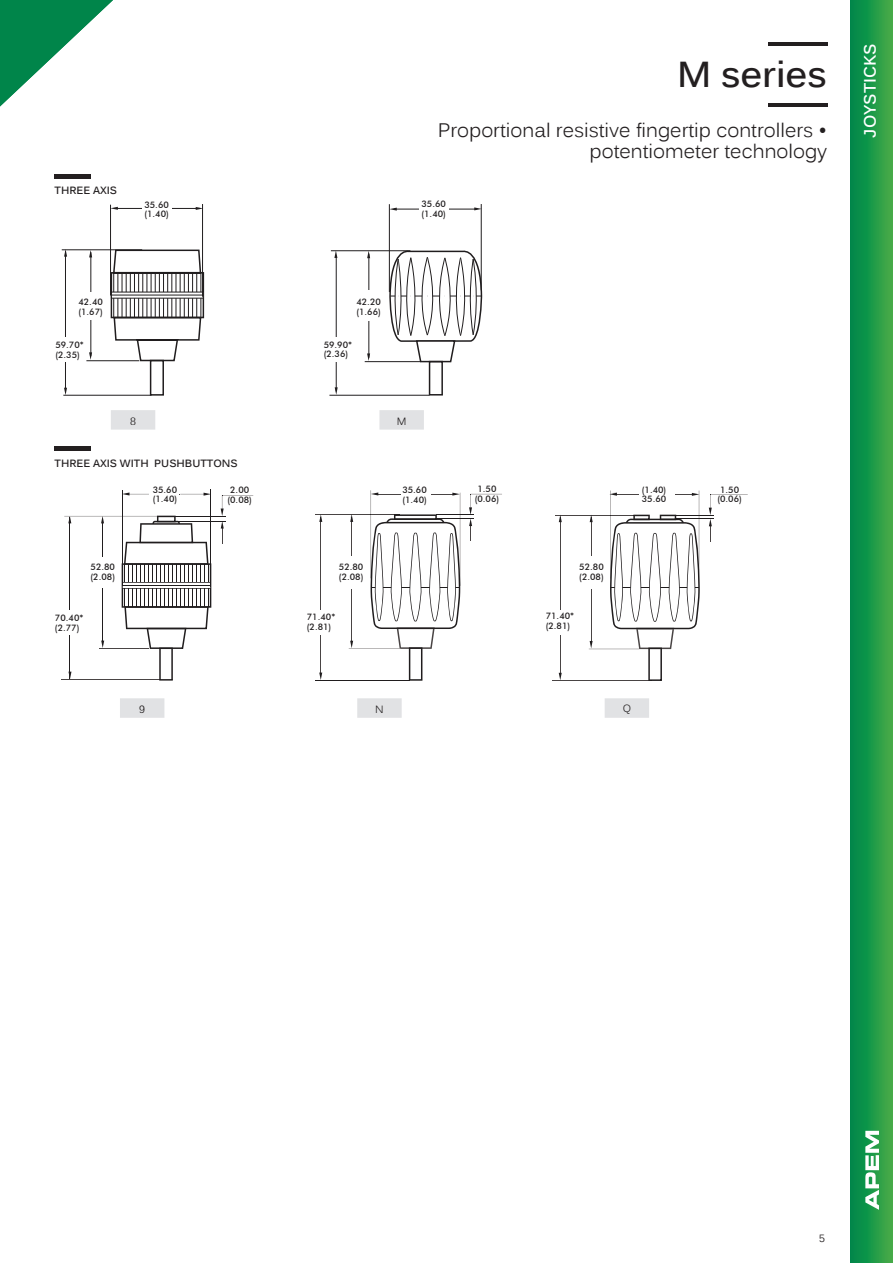
<style>
.page{position:relative;width:893px;height:1263px;background:#fff}
.page>*{position:absolute;margin:0;border:0;box-sizing:border-box;transform-origin:0 0}
.t1{font:700 36px "Kalinga";color:#231f20}
.t2{font:19.5px/21px "Kalinga";color:#231f20;text-align:right}
.t3{font:700 16.5px "Kalinga";color:#fff}
.t4{font:700 10.5px "Kalinga";color:#231f20}
.t5{font:10.5px "Kalinga";color:#231f20}
.t6{font:500 9px/9.6px "Futura BT";color:#201d1e}
</style>
<div class="page">
<hr style="left:114px;top:208px;width:86px;height:1px;background:#201d1e">
<div style="left:142px;top:205px;width:30px;height:7px;background:#fff"></div>
<hr style="left:86px;top:360px;width:53px;height:1px;background:#201d1e">
<hr style="left:63px;top:395px;width:89px;height:1px;background:#201d1e">
<hr style="left:62px;top:250px;width:80px;height:1px;background:#201d1e">
<hr style="left:91px;top:252px;width:1px;height:104px;background:#201d1e">
<div style="left:83px;top:292px;width:17px;height:28px;background:#fff"></div>
<hr style="left:65px;top:251px;width:1px;height:141px;background:#201d1e">
<hr style="left:202px;top:204px;width:1px;height:93px;background:#201d1e">
<hr style="left:110px;top:205px;width:1px;height:90px;background:#201d1e">
<hr style="left:394px;top:209px;width:82px;height:1px;background:#201d1e">
<hr style="left:481px;top:204px;width:1px;height:86px;background:#201d1e">
<hr style="left:389px;top:204px;width:1px;height:88px;background:#201d1e">
<hr style="left:420px;top:208px;width:29px;height:4px;background:#fff">
<svg style="left:111px;top:207px;width:7px;height:3px"></svg>
<svg style="left:389px;top:208px;width:8px;height:3px"></svg>
<svg style="left:474px;top:207px;width:8px;height:3px"></svg>
<svg style="left:64px;top:249px;width:3px;height:8px"></svg>
<svg style="left:64px;top:388px;width:3px;height:7px"></svg>
<svg style="left:89px;top:250px;width:3px;height:7px"></svg>
<svg style="left:89px;top:352px;width:3px;height:8px"></svg>
<svg style="left:110px;top:248px;width:373px;height:148px"></svg>
<div style="left:61px;top:337px;width:10px;height:25px;background:#fff"></div>
<div style="left:332px;top:338px;width:9px;height:24px;background:#fff"></div>
<hr style="left:315px;top:680px;width:94px;height:1px;background:#201d1e">
<hr style="left:316px;top:515px;width:55px;height:1px;background:#494444">
<hr style="left:349px;top:648px;width:51px;height:1px;background:#494444">
<hr style="left:100px;top:648px;width:49px;height:1px;background:#494444">
<hr style="left:552px;top:680px;width:100px;height:1px;background:#494444">
<hr style="left:61px;top:679px;width:100px;height:1px;background:#494444">
<hr style="left:351px;top:517px;width:1px;height:125px;background:#494444">
<svg style="left:350px;top:514px;width:3px;height:8px"></svg>
<svg style="left:350px;top:641px;width:3px;height:7px"></svg>
<div style="left:348px;top:556px;width:7px;height:33px;background:#fff"></div>
<hr style="left:321px;top:517px;width:1px;height:158px;background:#494444">
<svg style="left:319px;top:514px;width:3px;height:8px"></svg>
<svg style="left:319px;top:672px;width:3px;height:8px"></svg>
<svg style="left:371px;top:492px;width:90px;height:189px"></svg>
<svg style="left:469px;top:494px;width:33px;height:47px"></svg>
<svg style="left:709px;top:494px;width:39px;height:48px"></svg>
<svg style="left:101px;top:640px;width:3px;height:8px"></svg>
<svg style="left:221px;top:495px;width:32px;height:49px"></svg>
<hr style="left:150px;top:494px;width:30px;height:1px;background:#494445">
<hr style="left:103px;top:516px;width:54px;height:1px;background:#494444">
<hr style="left:70px;top:516px;width:33px;height:1px;background:#494444">
<svg style="left:64px;top:516px;width:7px;height:7px"></svg>
<svg style="left:101px;top:516px;width:3px;height:7px"></svg>
<svg style="left:123px;top:492px;width:26px;height:3px"></svg>
<svg style="left:180px;top:493px;width:30px;height:3px"></svg>
<hr style="left:102px;top:519px;width:1px;height:125px;background:#201d1e">
<div style="left:95px;top:558px;width:16px;height:30px;background:#fff"></div>
<hr style="left:70px;top:517px;width:1px;height:162px;background:#201d1e">
<hr style="left:210px;top:490px;width:1px;height:97px;background:#201d1e">
<hr style="left:122px;top:490px;width:1px;height:95px;background:#201d1e">
<svg style="left:122px;top:516px;width:89px;height:165px"></svg>
<hr style="left:555px;top:515px;width:55px;height:1px;background:#494444">
<hr style="left:560px;top:517px;width:1px;height:158px;background:#494444">
<svg style="left:559px;top:515px;width:3px;height:7px"></svg>
<svg style="left:559px;top:673px;width:3px;height:7px"></svg>
<svg style="left:589px;top:490px;width:111px;height:191px"></svg>
<hr style="left:436px;top:515px;width:38px;height:1px;background:#201d1e">
<hr style="left:435px;top:518px;width:39px;height:1px;background:#201d1e">
<hr style="left:676px;top:515px;width:38px;height:1px;background:#201d1e">
<hr style="left:675px;top:519px;width:39px;height:1px;background:#201d1e">
<hr style="left:175px;top:516px;width:51px;height:1px;background:#201d1e">
<hr style="left:175px;top:521px;width:51px;height:1px;background:#201d1e">
<hr style="left:149px;top:492px;width:30px;height:4px;background:#fff">
<div style="left:556px;top:611px;width:8px;height:24px;background:#fff"></div>
<div style="left:316px;top:611px;width:9px;height:24px;background:#fff"></div>
<div style="left:65px;top:611px;width:9px;height:24px;background:#fff"></div>
<hr style="left:54px;top:174px;width:36px;height:4px;background:#231f20">
<hr style="left:54px;top:446px;width:36px;height:4px;background:#231f20">
<hr style="left:768px;top:103px;width:59px;height:3px;background:#231f20">
<hr style="left:768px;top:43px;width:59px;height:3px;background:#231f20">
<div style="left:113px;top:412px;width:40px;height:15px;background:#e1e2e4"></div>
<div style="left:111px;top:410px;width:44px;height:20px;border:4px solid #e1e2e4"></div>
<div style="left:382px;top:412px;width:40px;height:15px;background:#e1e2e4"></div>
<div style="left:379px;top:410px;width:45px;height:20px;border:4px solid #e1e2e4"></div>
<div style="left:122px;top:700px;width:40px;height:15px;background:#e1e2e4"></div>
<div style="left:120px;top:698px;width:44px;height:20px;border:4px solid #e1e2e4"></div>
<div style="left:359px;top:700px;width:40px;height:15px;background:#e1e2e4"></div>
<div style="left:357px;top:698px;width:45px;height:20px;border:4px solid #e1e2e4"></div>
<div style="left:605px;top:698px;width:44px;height:20px;background:#e1e2e4"></div>
<div style="left:850px;top:0;width:43px;height:1263px;background:linear-gradient(to right,#00864a,#46ac47)"></div>
<svg style="left:865px;top:1131px;width:14px;height:79px"></svg>
<svg style="left:0;top:0;width:113px;height:106px"></svg>
<h1 class="t1" style="left:677px;top:51px;width:151px">M series</h1>
<p class="t4" style="left:55px;top:184px;width:64px">THREE AXIS</p>
<h2 class="t2" style="left:438px;top:120px;width:391px">Proportional resistive fingertip controllers • potentiometer technology</h2>
<p class="t6" style="left:144px;top:200px;width:26px">35.60 (1.40)</p>
<p class="t6" style="left:421px;top:199px;width:26px">35.60 (1.40)</p>
<p class="t6" style="left:78px;top:297px;width:26px">42.40 (1.67)</p>
<p class="t6" style="left:356px;top:297px;width:26px">42.20 (1.66)</p>
<p class="t6" style="left:55px;top:340px;width:30px">59.70* (2.35)</p>
<p class="t6" style="left:324px;top:340px;width:30px">59.90* (2.36)</p>
<p class="t5" style="left:130px;top:415px;width:7px">8</p>
<p class="t5" style="left:397px;top:415px;width:11px">M</p>
<p class="t4" style="left:55px;top:456px;width:185px">THREE AXIS WITH PUSHBUTTONS</p>
<p class="t6" style="left:91px;top:562px;width:26px">52.80 (2.08)</p>
<p class="t6" style="left:227px;top:485px;width:26px;text-align:center">2.00 (0.08)</p>
<p class="t6" style="left:475px;top:484px;width:26px;text-align:center">1.50 (0.06)</p>
<p class="t6" style="left:153px;top:485px;width:26px">35.60 (1.40)</p>
<p class="t6" style="left:402px;top:485px;width:26px">35.60 (1.40)</p>
<p class="t6" style="left:339px;top:562px;width:26px">52.80 (2.08)</p>
<p class="t6" style="left:579px;top:562px;width:26px">52.80 (2.08)</p>
<p class="t6" style="left:55px;top:613px;width:30px">70.40* (2.77)</p>
<p class="t6" style="left:307px;top:612px;width:30px">71.40* (2.81)</p>
<p class="t6" style="left:546px;top:611px;width:30px">71.40* (2.81)</p>
<p class="t6" style="left:642px;top:484px;width:26px">(1.40)<br>35.60</p>
<p class="t5" style="left:139px;top:703px;width:7px">9</p>
<p class="t5" style="left:375px;top:703px;width:10px">N</p>
<p class="t5" style="left:623px;top:702px;width:10px">Q</p>
<p class="t6" style="left:717px;top:485px;width:26px;text-align:center">1.50 (0.06)</p>
<h3 class="t3" style="left:859px;top:138px;width:96px;rotate:-90deg">JOYSTICKS</h3>
<p class="t5" style="left:819px;top:1231px;width:7px">5</p>
</div>
